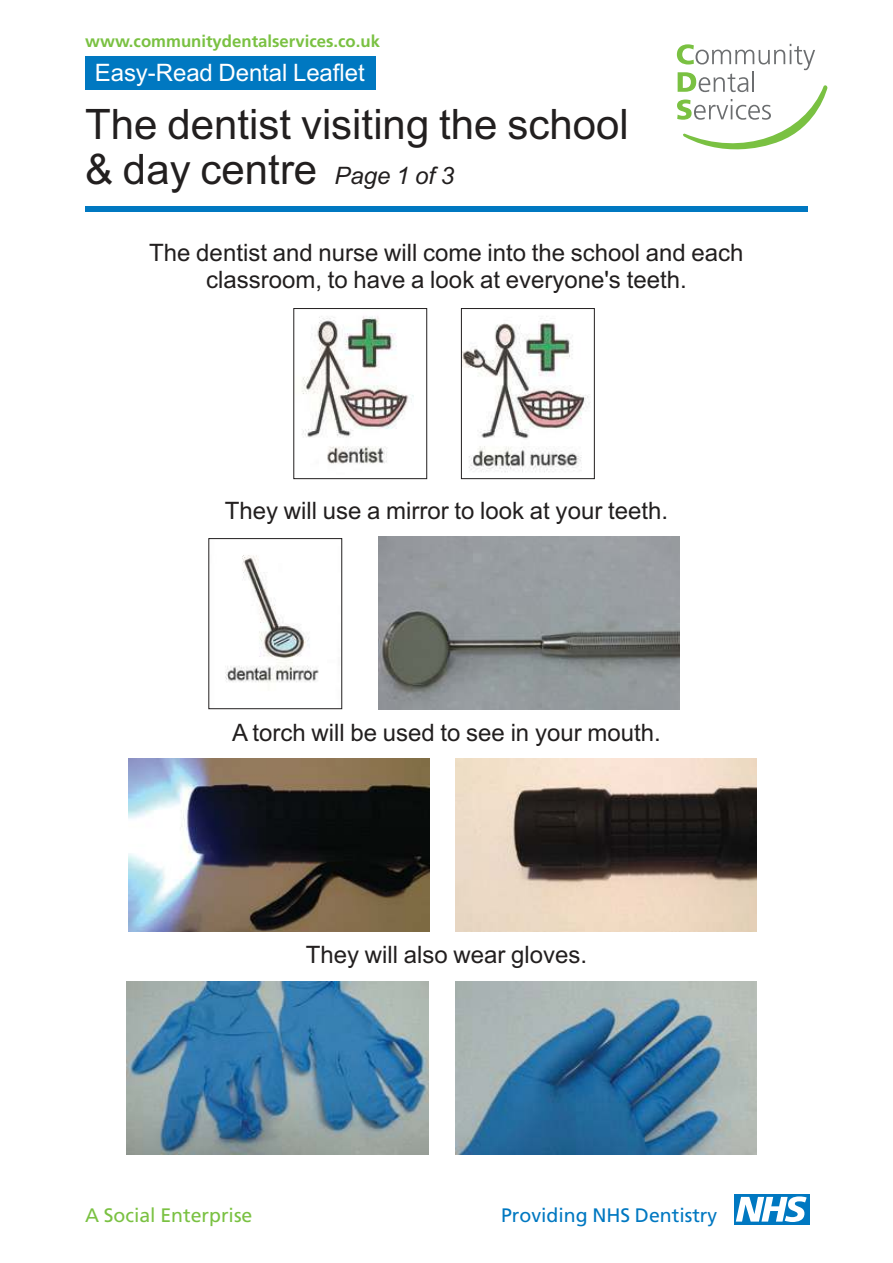
<style>
.page{position:relative;width:893px;height:1263px;background:#fff}
.page>*{position:absolute;margin:0;border:0;box-sizing:border-box;transform-origin:0 0}
.t1{font:42px/45px "Arial";color:#221f1f}
.t2{font:24px/27px "Arial";color:#221f1f;text-align:center}
.t3{font:24px "Arial";letter-spacing:-.005em;color:#fff}
.t4{font:19.5px "Frutiger";color:#0078c1}
.t5{font:19.5px "Frutiger";color:#7ac142}
.t6{font:700 16.8px "Frutiger";color:#7ac142}
.s1{font-style:italic;font-size:24px}
</style>
<div class="page">
<div style="left:85px;top:207px;width:723px;height:5px;background:#0078c1"></div>
<img style="left:301px;top:316px;width:113px;height:148px">
<div style="left:293px;top:308px;width:134px;height:171px;border:1px solid #221f1f"></div>
<img style="left:225px;top:555px;width:94px;height:128px">
<div style="left:208px;top:538px;width:134px;height:171px;border:1px solid #221f1f"></div>
<img style="left:463px;top:320px;width:127px;height:152px">
<div style="left:461px;top:308px;width:134px;height:171px;border:1px solid #221f1f"></div>
<img style="left:378px;top:537px;width:301px;height:172px">
<img style="left:129px;top:759px;width:301px;height:172px">
<img style="left:456px;top:759px;width:301px;height:172px">
<img style="left:127px;top:982px;width:301px;height:172px">
<img style="left:455px;top:982px;width:302px;height:172px">
<div style="left:734px;top:1194px;width:75px;height:30px;background:#0078c1"></div>
<svg style="left:736px;top:1196px;width:71px;height:26px"></svg>
<div style="left:85px;top:57px;width:291px;height:33px;background:#0078c1"></div>
<svg style="left:677px;top:44px;width:150px;height:105px"></svg>
<p class="t6" style="left:85px;top:34px;width:296px">www.communitydentalservices.co.uk</p>
<p class="t3" style="left:95px;top:63px;width:271px">Easy-Read Dental Leaflet</p>
<h1 class="t1" style="left:85px;top:106px;width:545px">The dentist visiting the school &amp; day centre <span class="s1">Page 1 of 3</span></h1>
<p class="t2" style="left:149px;top:241px;width:596px">The dentist and nurse will come into the school and each classroom, to have a look at everyone's teeth.</p>
<p class="t2" style="left:225px;top:499px;width:445px">They will use a mirror to look at your teeth.</p>
<p class="t2" style="left:232px;top:721px;width:430px">A torch will be used to see in your mouth.</p>
<p class="t2" style="left:306px;top:943px;width:283px">They will also wear gloves.</p>
<p class="t5" style="left:85px;top:1207px;width:169px">A Social Enterprise</p>
<p class="t4" style="left:501px;top:1207px;width:218px">Providing NHS Dentistry</p>
</div>
